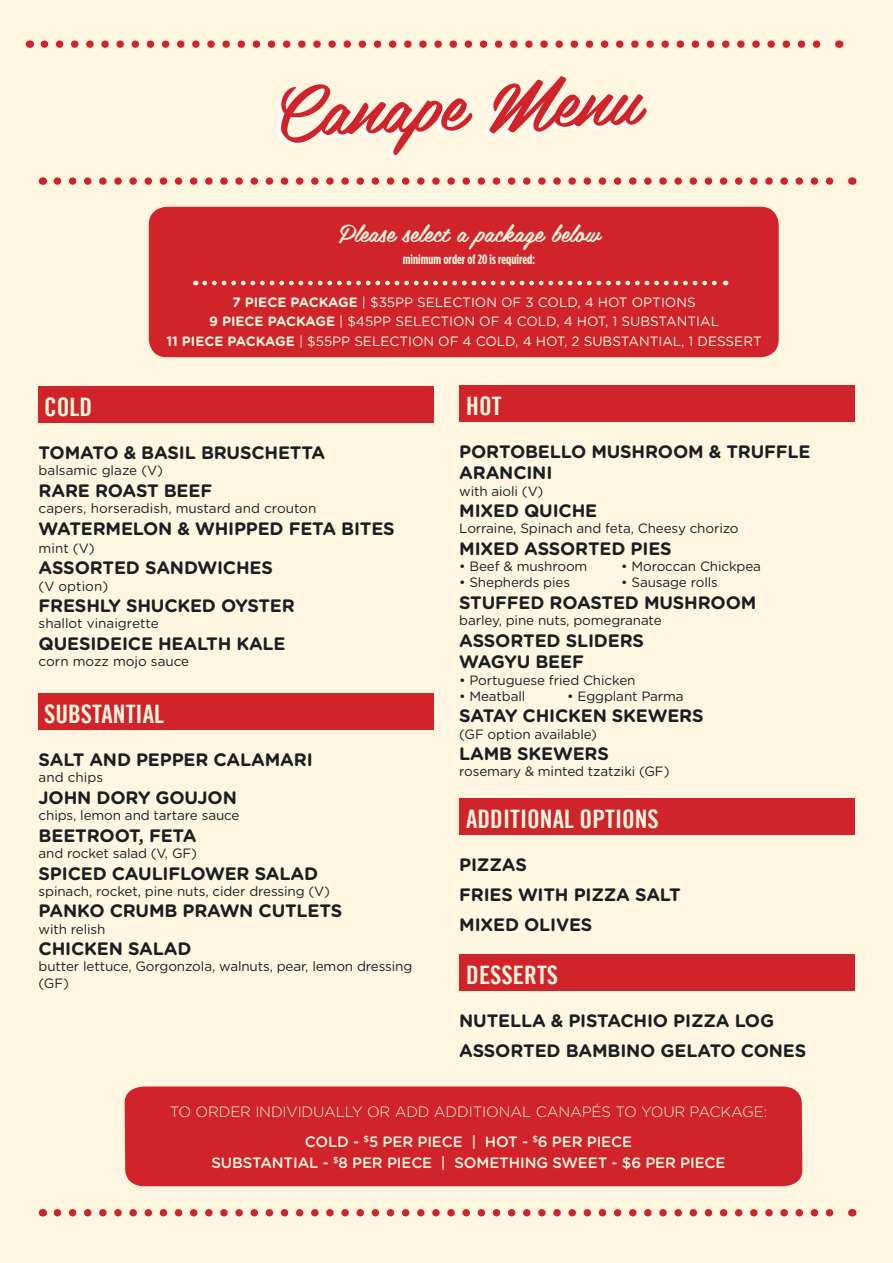
<style>
.page{position:relative;width:893px;height:1263px;background:#fef6e0}
.page>*{position:absolute;margin:0;border:0;box-sizing:border-box;transform-origin:0 0}
.t1{font:70.95px "Belinda";color:#d1232a}
.t2{font:25.5px "Trade Gothic Bold Cond Twenty";color:#fef6e0}
.t3{font:24px "Belinda";color:#fef6e0}
.t4{font:700 18px/30.2px "Gotham Rounded";letter-spacing:-.01em;color:#1b1f22}
.t5{font:300 15px/29.5px "Gotham Rounded";letter-spacing:-.01em;color:#fef6e0;text-align:center}
.t6{font:500 15px "Gotham Rounded";letter-spacing:-.01em;color:#fef6e0}
.t7{font:13.5px/16.2px "Gotham Rounded";letter-spacing:-.01em;color:#1b1f22}
.t8{font:13.5px/19.5px "Gotham Rounded";color:#fef6e0;text-align:center}
.t9{font:700 13.5px "Gotham Condensed";color:#fef6e0}
.s1{font-weight:700}
.s2{font-weight:500}
</style>
<div class="page">
<div style="left:125px;top:1086px;width:677px;height:100px;background:#d1232a"></div>
<div style="left:39px;top:387px;width:395px;height:36px;background:#d1232a"></div>
<div style="left:39px;top:694px;width:395px;height:36px;background:#d1232a"></div>
<div style="left:459px;top:385px;width:396px;height:36px;background:#d1232a"></div>
<div style="left:459px;top:799px;width:396px;height:36px;background:#d1232a"></div>
<div style="left:459px;top:955px;width:396px;height:36px;background:#d1232a"></div>
<svg style="left:57px;top:177px;width:777px;height:8px"></svg>
<svg style="left:57px;top:1209px;width:777px;height:7px"></svg>
<svg style="left:44px;top:40px;width:777px;height:8px"></svg>
<div style="left:149px;top:207px;width:630px;height:150px;background:#d1232a;border-radius:18px"></div>
<svg style="left:205px;top:281px;width:521px;height:4px"></svg>
<h1 class="t1" style="left:268px;top:51px;width:370px;rotate:-2deg">Canape Menu</h1>
<h3 class="t3" style="left:339px;top:213px;width:262px">Please select a package below</h3>
<p class="t9" style="left:403px;top:252px;width:134px">minimum order of 20 is required:</p>
<p class="t8" style="left:166px;top:292px;width:597px"><span class="s1">7 PIECE PACKAGE</span> | $35PP SELECTION OF 3 COLD, 4 HOT OPTIONS<br><span class="s1">9 PIECE PACKAGE</span> | $45PP SELECTION OF 4 COLD, 4 HOT, 1 SUBSTANTIAL<br><span class="s1">11 PIECE PACKAGE</span> | $55PP SELECTION OF 4 COLD, 4 HOT, 2 SUBSTANTIAL, 1 DESSERT</p>
<h2 class="t2" style="left:44px;top:391px;width:50px">COLD</h2>
<h3 class="t4" style="left:39px;top:437px;width:288px">TOMATO &amp; BASIL BRUSCHETTA</h3>
<p class="t7" style="left:39px;top:462px;width:126px">balsamic glaze (V)</p>
<h3 class="t4" style="left:39px;top:475px;width:175px">RARE ROAST BEEF</h3>
<p class="t7" style="left:39px;top:500px;width:279px">capers, horseradish, mustard and crouton</p>
<h3 class="t4" style="left:39px;top:513px;width:358px">WATERMELON &amp; WHIPPED FETA BITES</h3>
<p class="t7" style="left:39px;top:539px;width:57px">mint (V)</p>
<h3 class="t4" style="left:39px;top:552px;width:236px">ASSORTED SANDWICHES</h3>
<p class="t7" style="left:39px;top:577px;width:71px">(V option)</p>
<h3 class="t4" style="left:39px;top:590px;width:258px">FRESHLY SHUCKED OYSTER</h3>
<p class="t7" style="left:39px;top:615px;width:122px">shallot vinaigrette</p>
<h3 class="t4" style="left:39px;top:628px;width:249px">QUESIDEICE HEALTH KALE</h3>
<p class="t7" style="left:39px;top:653px;width:152px">corn mozz mojo sauce</p>
<h2 class="t2" style="left:44px;top:698px;width:121px">SUBSTANTIAL</h2>
<h3 class="t4" style="left:39px;top:744px;width:276px">SALT AND PEPPER CALAMARI</h3>
<p class="t7" style="left:39px;top:769px;width:66px">and chips</p>
<h3 class="t4" style="left:39px;top:782px;width:200px">JOHN DORY GOUJON</h3>
<p class="t7" style="left:39px;top:807px;width:202px">chips, lemon and tartare sauce</p>
<h3 class="t4" style="left:39px;top:820px;width:159px">BEETROOT, FETA</h3>
<p class="t7" style="left:39px;top:844px;width:160px">and rocket salad (V, GF)</p>
<h3 class="t4" style="left:39px;top:857px;width:281px">SPICED CAULIFLOWER SALAD</h3>
<p class="t7" style="left:39px;top:882px;width:293px">spinach, rocket, pine nuts, cider dressing (V)</p>
<h3 class="t4" style="left:39px;top:895px;width:305px">PANKO CRUMB PRAWN CUTLETS</h3>
<p class="t7" style="left:39px;top:920px;width:68px">with relish</p>
<h3 class="t4" style="left:39px;top:933px;width:154px">CHICKEN SALAD</h3>
<p class="t7" style="left:39px;top:958px;width:375px">butter lettuce, Gorgonzola, walnuts, pear, lemon dressing (GF)</p>
<h2 class="t2" style="left:466px;top:390px;width:37px">HOT</h2>
<h3 class="t4" style="left:459px;top:440px;width:353px;line-height:21.6px">PORTOBELLO MUSHROOM &amp; TRUFFLE<br>ARANCINI</h3>
<p class="t7" style="left:459px;top:482px;width:86px">with aioli (V)</p>
<h3 class="t4" style="left:459px;top:495px;width:139px">MIXED QUICHE</h3>
<p class="t7" style="left:459px;top:520px;width:281px">Lorraine, Spinach and feta, Cheesy chorizo</p>
<h3 class="t4" style="left:459px;top:533px;width:214px">MIXED ASSORTED PIES</h3>
<p class="t7" style="left:459px;top:558px;width:130px">• Beef &amp; mushroom</p>
<p class="t7" style="left:621px;top:558px;width:141px">• Moroccan Chickpea</p>
<p class="t7" style="left:459px;top:574px;width:112px">• Shepherds pies</p>
<p class="t7" style="left:621px;top:574px;width:98px">• Sausage rolls</p>
<h3 class="t4" style="left:459px;top:587px;width:299px">STUFFED ROASTED MUSHROOM</h3>
<p class="t7" style="left:459px;top:612px;width:204px">barley, pine nuts, pomegranate</p>
<h3 class="t4" style="left:459px;top:629px;width:186px;line-height:21.6px">ASSORTED SLIDERS<br>WAGYU BEEF</h3>
<p class="t7" style="left:459px;top:671px;width:178px">• Portuguese fried Chicken</p>
<p class="t7" style="left:459px;top:687px;width:68px">• Meatball</p>
<p class="t7" style="left:567px;top:687px;width:118px">• Eggplant Parma</p>
<h3 class="t4" style="left:459px;top:700px;width:246px">SATAY CHICKEN SKEWERS</h3>
<p class="t7" style="left:459px;top:725px;width:139px">(GF option available)</p>
<h3 class="t4" style="left:459px;top:738px;width:151px">LAMB SKEWERS</h3>
<p class="t7" style="left:459px;top:763px;width:212px">rosemary &amp; minted tzatziki (GF)</p>
<h2 class="t2" style="left:466px;top:803px;width:194px">ADDITIONAL OPTIONS</h2>
<h3 class="t4" style="left:459px;top:849px;width:223px">PIZZAS<br>FRIES WITH PIZZA SALT<br>MIXED OLIVES</h3>
<h2 class="t2" style="left:466px;top:959px;width:94px">DESSERTS</h2>
<h3 class="t4" style="left:459px;top:1005px;width:349px">NUTELLA &amp; PISTACHIO PIZZA LOG<br>ASSORTED BAMBINO GELATO CONES</h3>
<p class="t5" style="left:170px;top:1096px;width:599px">TO ORDER INDIVIDUALLY OR ADD ADDITIONAL CANAPÉS TO YOUR PACKAGE:<br><span class="s2">COLD -</span> <sup>$</sup><span class="s2">5 PER PIECE | HOT -</span> <sup>$</sup><span class="s2">6 PER PIECE</span></p>
<p class="t6" style="left:211px;top:1151px;width:516px">SUBSTANTIAL - <sup>$</sup>8 PER PIECE | SOMETHING SWEET - $6 PER PIECE</p>
</div>
